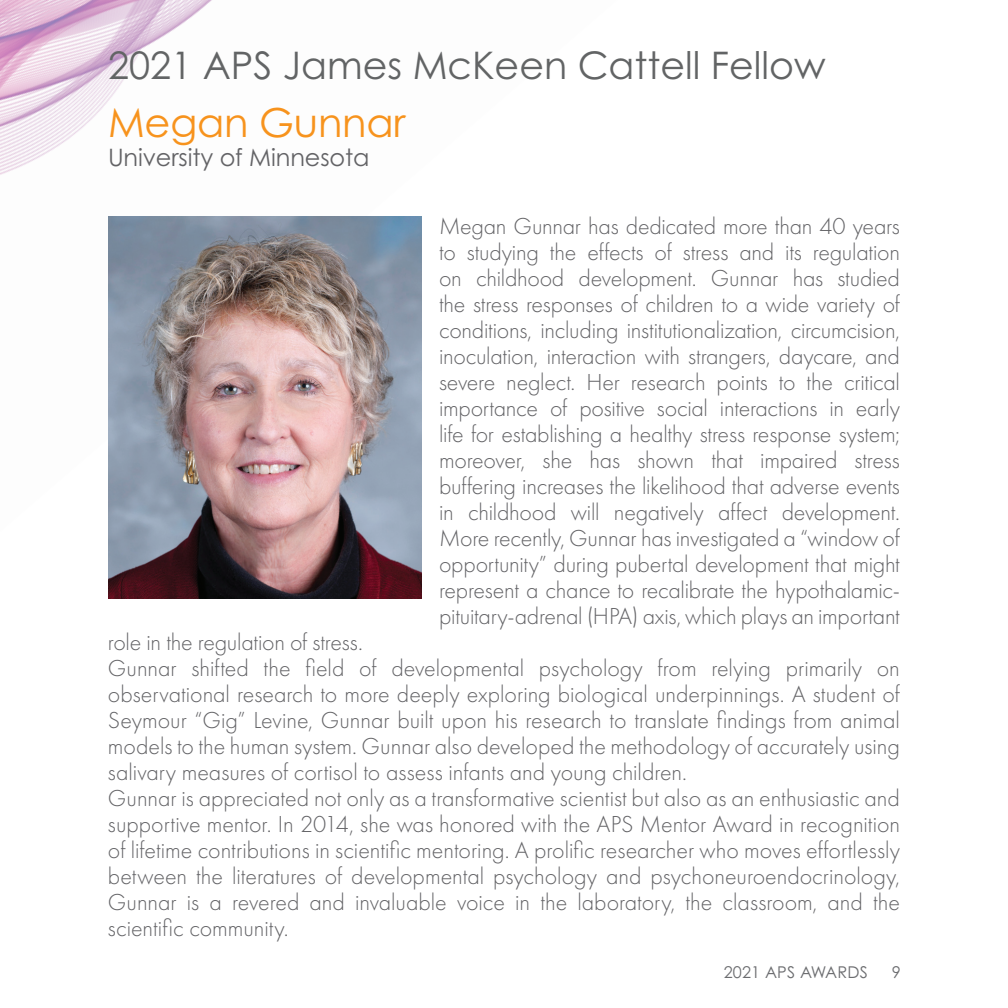
<style>
.page{position:relative;width:1008px;height:1008px;background:#fff}
.page>*{position:absolute;margin:0;border:0;box-sizing:border-box;transform-origin:0 0}
.t1{font:40px "Century Gothic Pro";letter-spacing:-.005em;color:#f7931d}
.t2{font:38px "Century Gothic Pro";color:#626465}
.t3{font:300 24px/26px "Futura PT";color:#636366;text-align:justify}
.t4{font:24px "Century Gothic Pro";letter-spacing:-.005em;color:#636366}
.t5{font:16.2px "Century Gothic Pro";letter-spacing:.01em;color:#6c6d70}
</style>
<div class="page">
<img style="left:0;top:0;width:422px;height:532px">
<img style="left:108px;top:216px;width:313px;height:383px">
<h2 class="t2" style="left:108px;top:42px;width:719px">2021 APS James McKeen Cattell Fellow</h2>
<h1 class="t1" style="left:108px;top:99px;width:299px">Megan Gunnar</h1>
<p class="t4" style="left:108px;top:143px;width:263px">University of Minnesota</p>
<p class="t3" style="left:439px;top:214px;width:462px">Megan Gunnar has dedicated more than 40 years to studying the effects of stress and its regulation on childhood development. Gunnar has studied the stress responses of children to a wide variety of conditions, including institutionalization, circumcision, inoculation, interaction with strangers, daycare, and severe neglect. Her research points to the critical importance of positive social interactions in early life for establishing a healthy stress response system; moreover, she has shown that impaired stress buffering increases the likelihood that adverse events in childhood will negatively affect development.<br>More recently, Gunnar has investigated a “window of opportunity” during pubertal development that might represent a chance to recalibrate the hypothalamic&shy;pituitary-adrenal (HPA) axis, which plays an important</p>
<p class="t3" style="left:108px;top:629px;width:794px;text-align:left">role in the regulation of stress.<br>Gunnar shifted the field of developmental psychology from relying primarily on observational research to more deeply exploring biological underpinnings. A student of Seymour “Gig” Levine, Gunnar built upon his research to translate findings from animal models to the human system. Gunnar also developed the methodology of accurately using salivary measures of cortisol to assess infants and young children.<br>Gunnar is appreciated not only as a transformative scientist but also as an enthusiastic and supportive mentor. In 2014, she was honored with the APS Mentor Award in recognition of lifetime contributions in scientific mentoring. A prolific researcher who moves effortlessly between the literatures of developmental psychology and psychoneuroendocrinology, Gunnar is a revered and invaluable voice in the laboratory, the classroom, and the scientific community.</p>
<p class="t5" style="left:724px;top:963px;width:146px">2021 APS AWARDS</p>
<p class="t5" style="left:892px;top:963px;width:11px">9</p>
</div>
